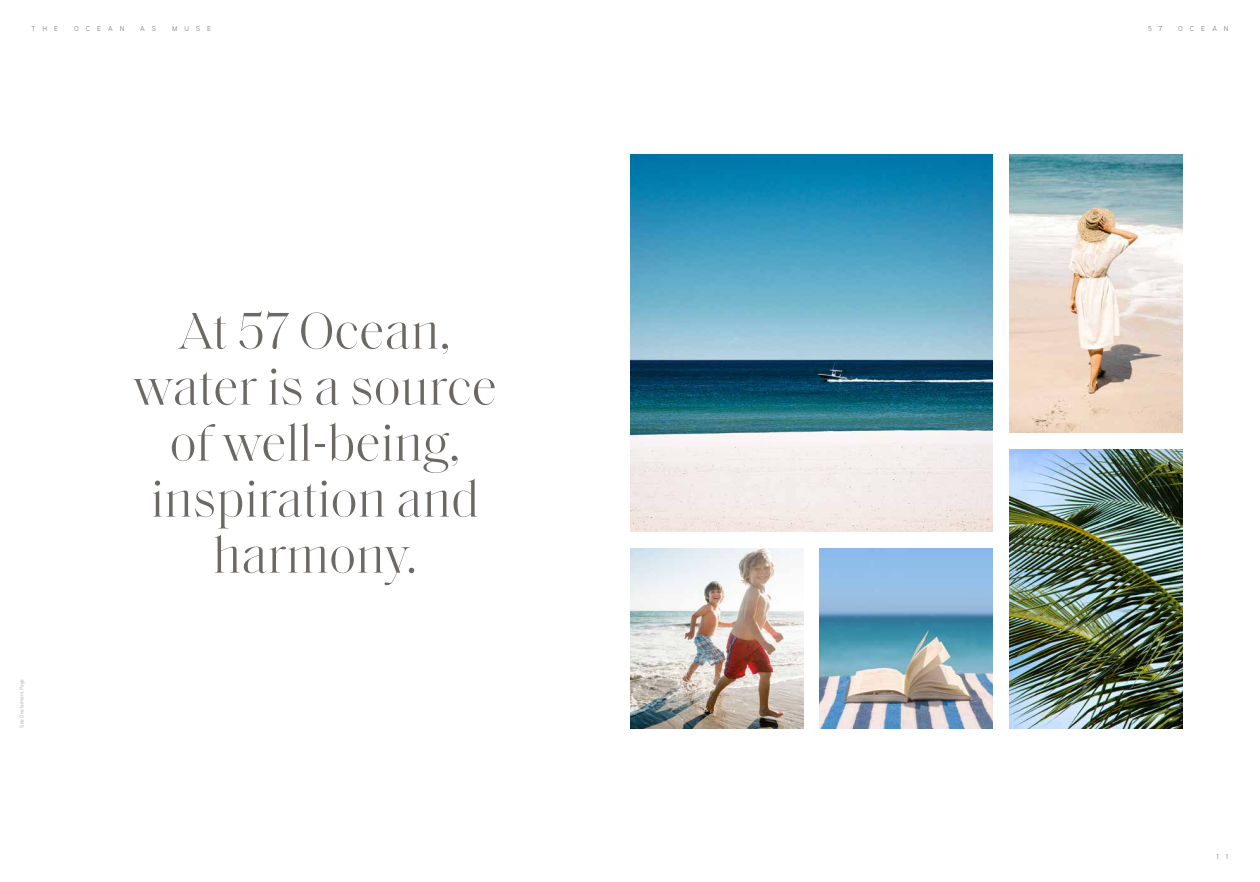
<style>
.page{position:relative;width:1260px;height:882px;background:#fff}
.page>*{position:absolute;margin:0;border:0;box-sizing:border-box;transform-origin:0 0}
.t1{font:300 52.5px/56px "Saol Display";color:#6c6863;text-align:center}
.t2{font:7px "Aaux Pro";letter-spacing:1em;color:#808285}
.t3{font:5.25px "Aaux Pro";color:#a7a9ac}
</style>
<div class="page">
<img style="left:1010px;top:154px;width:173px;height:279px">
<img style="left:630px;top:548px;width:173px;height:180px">
<img style="left:820px;top:548px;width:173px;height:180px">
<img style="left:1010px;top:450px;width:173px;height:278px">
<img style="left:630px;top:154px;width:363px;height:377px">
<p class="t2" style="left:32px;top:25px;width:28px">THE</p>
<p class="t2" style="left:74px;top:25px;width:52px">OCEAN</p>
<p class="t2" style="left:140px;top:25px;width:17px">A S</p>
<p class="t2" style="left:172px;top:25px;width:41px">MUSE</p>
<p class="t3" style="left:18px;top:728px;width:50px;rotate:-90deg">See Disclaimers Page</p>
<p class="t1" style="left:133px;top:300px;width:365px">At 57 Ocean, water is a source of well-being, inspiration and harmony.</p>
<p class="t2" style="left:1148px;top:25px;width:16px">5 7</p>
<p class="t2" style="left:1178px;top:25px;width:52px">OCEAN</p>
<p class="t2" style="left:1216px;top:852px;width:14px">1 1</p>
</div>
